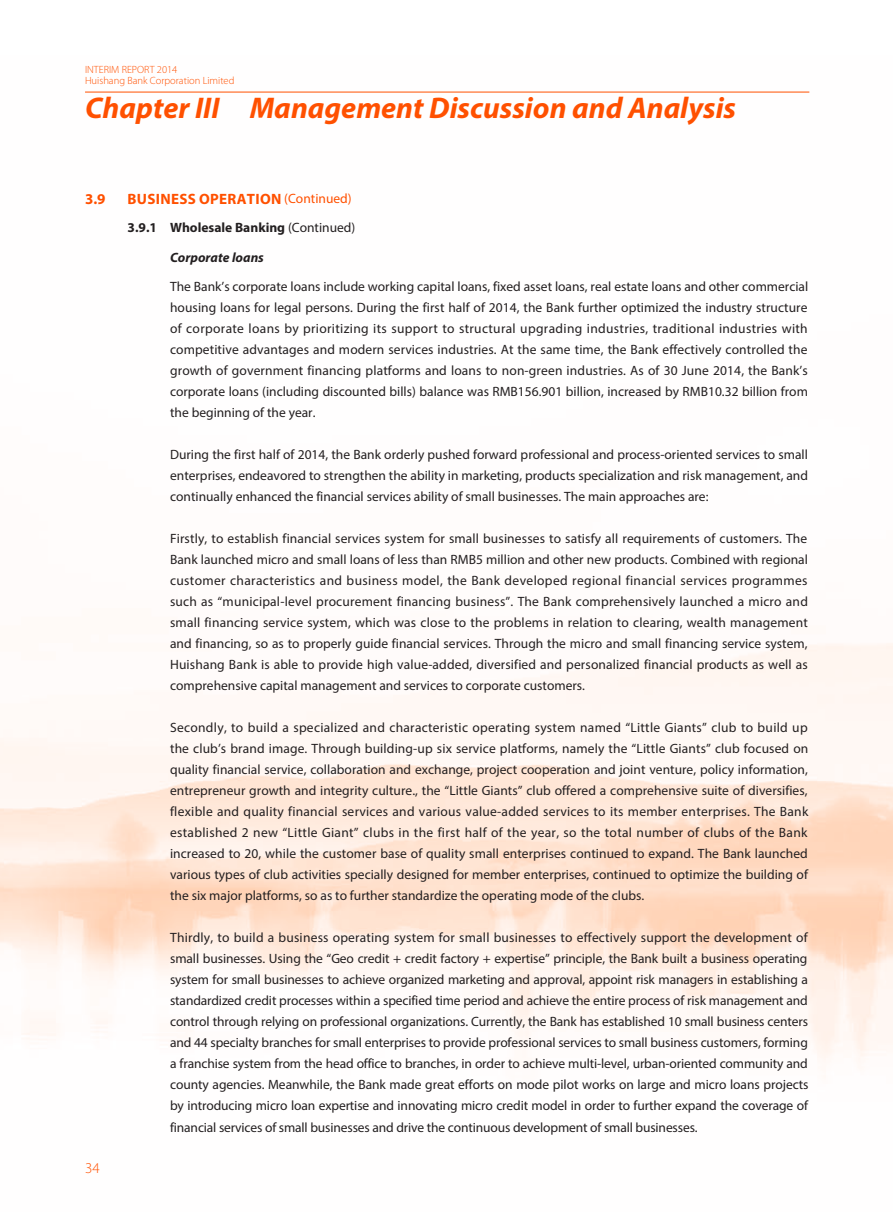
<style>
.page{position:relative;width:893px;height:1212px;background:#fff}
.page>*{position:absolute;margin:0;border:0;box-sizing:border-box;transform-origin:0 0}
.t1{font:italic 700 30px "Myriad Pro";color:#ff5000}
.t2{font:700 15px "Myriad Pro";letter-spacing:.02em;color:#ff5000}
.t3{font:300 15px "Myriad Pro";color:#ff5000}
.t4{font:13.5px/21px "Myriad Pro";color:#231f20;text-align:justify}
.t5{font:700 13.5px/29.5px "Myriad Pro";color:#231f20}
.t6{font:300 10.5px "Myriad Pro";color:#ff5000}
.s1{font-weight:400;font-size:13.5px}
.s2{font-weight:400}
.s3{font-style:italic}
</style>
<div class="page">
<hr style="left:85px;top:92px;width:724px;height:1px;background:#ff5000">
<p class="t6" style="left:85px;top:63px;width:94px">Interi m Report 2014</p>
<p class="t6" style="left:85px;top:75px;width:151px">Huishang Bank Corporation Limited</p>
<h1 class="t1" style="left:85px;top:89px;width:653px">Chapter III Management Discussion and Analysis</h1>
<p class="t2" style="left:85px;top:189px;width:22px">3.9</p>
<p class="t2" style="left:128px;top:189px;width:226px">BUSINESS OPERATION <span class="s1">(Continued)</span></p>
<p class="t5" style="left:170px;top:212px;width:187px;text-indent:-43px">3.9.1 WHOLESALE BANKING <span class="s2">(Continued)<br></span><span class="s3">Corporate loans</span></p>
<p class="t4" style="left:170px;top:276px;width:640px">The Bank’s corporate loans include working capital loans, fixed asset loans, real estate loans and other commercial housing loans for legal persons. During the first half of 2014, the Bank further optimized the industry structure of corporate loans by prioritizing its support to structural upgrading industries, traditional industries with competitive advantages and modern services industries. At the same time, the Bank effectively controlled the growth of government financing platforms and loans to non-green industries. As of 30 June 2014, the Bank’s corporate loans (including discounted bills) balance was RMB156.901 billion, increased by RMB10.32 billion from the beginning of the year.</p>
<p class="t4" style="left:170px;top:444px;width:639px">During the first half of 2014, the Bank orderly pushed forward professional and process-oriented services to small enterprises, endeavored to strengthen the ability in marketing, products specialization and risk management, and continually enhanced the financial services ability of small businesses. The main approaches are:</p>
<p class="t4" style="left:170px;top:528px;width:639px">Firstly, to establish financial services system for small businesses to satisfy all requirements of customers. The Bank launched micro and small loans of less than RMB5 million and other new products. Combined with regional customer characteristics and business model, the Bank developed regional financial services programmes such as “municipal-level procurement financing business”. The Bank comprehensively launched a micro and small financing service system, which was close to the problems in relation to clearing, wealth management and financing, so as to properly guide financial services. Through the micro and small financing service system, Huishang Bank is able to provide high value-added, diversified and personalized financial products as well as comprehensive capital management and services to corporate customers.</p>
<p class="t4" style="left:170px;top:717px;width:640px">Secondly, to build a specialized and characteristic operating system named “Little Giants” club to build up the club’s brand image. Through building-up six service platforms, namely the “Little Giants” club focused on quality financial service, collaboration and exchange, project cooperation and joint venture, policy information, entrepreneur growth and integrity culture., the “Little Giants” club offered a comprehensive suite of diversifies, flexible and quality financial services and various value-added services to its member enterprises. The Bank established 2 new “Little Giant” clubs in the first half of the year, so the total number of clubs of the Bank increased to 20, while the customer base of quality small enterprises continued to expand. The Bank launched various types of club activities specially designed for member enterprises, continued to optimize the building of the six major platforms, so as to further standardize the operating mode of the clubs.</p>
<p class="t4" style="left:170px;top:927px;width:640px">Thirdly, to build a business operating system for small businesses to effectively support the development of small businesses. Using the “Geo credit + credit factory + expertise” principle, the Bank built a business operating system for small businesses to achieve organized marketing and approval, appoint risk managers in establishing a standardized credit processes within a specified time period and achieve the entire process of risk management and control through relying on professional organizations. Currently, the Bank has established 10 small business centers and 44 specialty branches for small enterprises to provide professional services to small business customers, forming a franchise system from the head office to branches, in order to achieve multi-level, urban-oriented community and county agencies. Meanwhile, the Bank made great efforts on mode pilot works on large and micro loans projects by introducing micro loan expertise and innovating micro credit model in order to further expand the coverage of financial services of small businesses and drive the continuous development of small businesses.</p>
<p class="t3" style="left:85px;top:1159px;width:16px">34</p>
</div>
